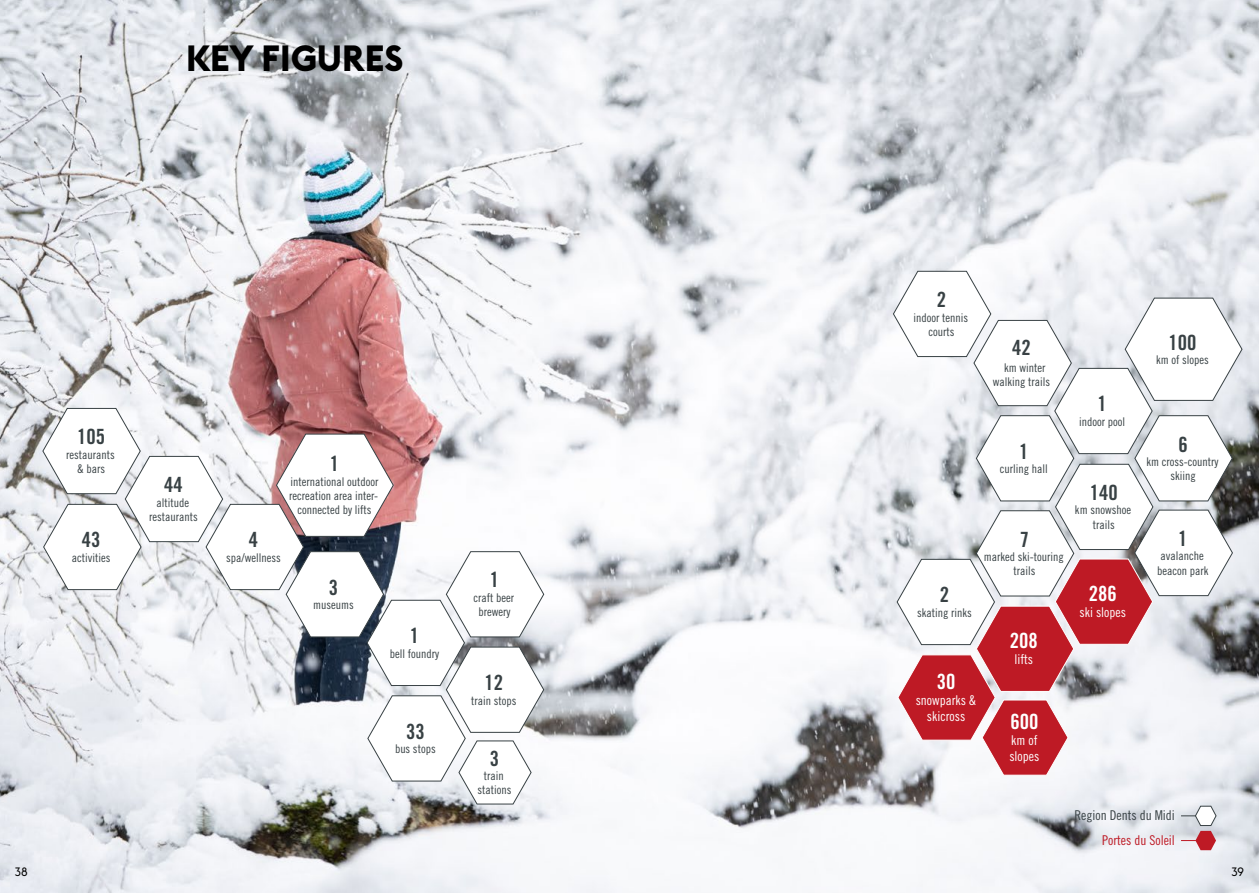
<style>
.page{position:relative;width:1259px;height:893px;background:#fff}
.page>*{position:absolute;margin:0;border:0;box-sizing:border-box;transform-origin:0 0}
.t1{font:700 36px "Euclid Flex";color:#000}
.t2{font:21px "Trade Gothic LT Std Bd Cn 20";color:#384144}
.t3{font:21px "Trade Gothic LT Std Bd Cn 20";color:#fff}
.t4{font:13.5px/16.2px "Trade Gothic LT Std Cn 18";color:#fff;text-align:center}
.t5{font:13.5px "Trade Gothic LT Std Cn 18";color:#384144}
.t6{font:13.5px "Trade Gothic LT Std Cn 18";color:#be1a25}
.t7{font:12px/14.4px "Trade Gothic LT Std Cn 18";color:#384144;text-align:center}
.t8{font:12px "Euclid Flex";color:#000}
.s1{font-size:13.5px;color:#fff}
</style>
<div class="page">
<img style="left:0;top:0;width:1259px;height:893px">
<svg style="left:1181px;top:806px;width:35px;height:44px"></svg>
<svg style="left:42px;top:408px;width:502px;height:396px"></svg>
<svg style="left:893px;top:271px;width:349px;height:504px"></svg>
<h1 class="t1" style="left:186px;top:38px;width:219px">KEY FIGURES</h1>
<h2 class="t2" style="left:77px;top:424px;width:29px">105</h2>
<p class="t7" style="left:66px;top:447px;width:50px">restaurants &amp; bars</p>
<h2 class="t2" style="left:82px;top:527px;width:20px">43</h2>
<p class="t7" style="left:72px;top:550px;width:40px">activities</p>
<h2 class="t2" style="left:164px;top:472px;width:20px">44</h2>
<p class="t7" style="left:149px;top:495px;width:50px">altitude restaurants</p>
<h2 class="t2" style="left:249px;top:527px;width:11px">4</h2>
<p class="t7" style="left:226px;top:550px;width:56px">spa/wellness</p>
<h2 class="t2" style="left:330px;top:451px;width:11px">1</h2>
<p class="t7" style="left:289px;top:474px;width:91px">international outdoor recreation area inter&shy;connected by lifts</p>
<h2 class="t2" style="left:329px;top:574px;width:11px">3</h2>
<p class="t7" style="left:313px;top:597px;width:42px">museums</p>
<h2 class="t2" style="left:410px;top:623px;width:11px">1</h2>
<p class="t7" style="left:390px;top:646px;width:51px">bell foundry</p>
<h2 class="t2" style="left:406px;top:719px;width:20px">33</h2>
<p class="t7" style="left:395px;top:742px;width:42px">bus stops</p>
<h2 class="t2" style="left:490px;top:567px;width:11px">1</h2>
<p class="t7" style="left:473px;top:590px;width:42px">craft beer brewery</p>
<h2 class="t2" style="left:484px;top:670px;width:20px">12</h2>
<p class="t7" style="left:471px;top:693px;width:47px">train stops</p>
<h2 class="t2" style="left:490px;top:745px;width:11px">3</h2>
<p class="t7" style="left:477px;top:768px;width:35px">train stations</p>
<h2 class="t2" style="left:937px;top:287px;width:11px">2</h2>
<p class="t7" style="left:913px;top:310px;width:56px">indoor tennis courts</p>
<h2 class="t2" style="left:1012px;top:335px;width:20px">42</h2>
<p class="t7" style="left:992px;top:360px;width:59px"><span class="s1">k</span>km winter walking trails</p>
<h2 class="t2" style="left:1019px;top:438px;width:11px">1</h2>
<p class="t7" style="left:1000px;top:461px;width:49px">curling hall</p>
<h2 class="t2" style="left:940px;top:582px;width:11px">2</h2>
<p class="t7" style="left:917px;top:605px;width:56px">skating rinks</p>
<h2 class="t3" style="left:936px;top:669px;width:20px">30</h2>
<p class="t4" style="left:915px;top:692px;width:62px">snowparks &amp; skicross</p>
<h2 class="t2" style="left:1020px;top:526px;width:11px">7</h2>
<p class="t7" style="left:984px;top:549px;width:81px">marked ski-touring trails</p>
<h2 class="t3" style="left:1010px;top:628px;width:29px">208</h2>
<p class="t4" style="left:1014px;top:651px;width:20px">lifts</p>
<h2 class="t3" style="left:1010px;top:709px;width:29px">600</h2>
<p class="t4" style="left:1009px;top:732px;width:31px;text-align:left">km of slopes</p>
<h2 class="t2" style="left:1097px;top:391px;width:11px">1</h2>
<p class="t7" style="left:1079px;top:414px;width:47px">indoor pool</p>
<h2 class="t2" style="left:1089px;top:480px;width:29px">140</h2>
<p class="t7" style="left:1075px;top:503px;width:58px">km snowshoe trails</p>
<h2 class="t3" style="left:1088px;top:581px;width:29px">286</h2>
<p class="t4" style="left:1079px;top:604px;width:48px">ski slopes</p>
<h2 class="t2" style="left:1168px;top:329px;width:29px">100</h2>
<p class="t7" style="left:1156px;top:352px;width:54px">km of slopes</p>
<h2 class="t2" style="left:1178px;top:431px;width:11px">6</h2>
<p class="t7" style="left:1146px;top:454px;width:73px">km cross-country skiing</p>
<h2 class="t2" style="left:1178px;top:526px;width:11px">1</h2>
<p class="t7" style="left:1157px;top:549px;width:53px;text-align:left">avalanche beacon park</p>
<p class="t5" style="left:1074px;top:807px;width:102px">Region Dents du Midi</p>
<p class="t6" style="left:1102px;top:832px;width:74px">Portes du Soleil</p>
<p class="t8" style="left:15px;top:865px;width:14px">38</p>
<p class="t8" style="left:1231px;top:865px;width:14px">39</p>
</div>
